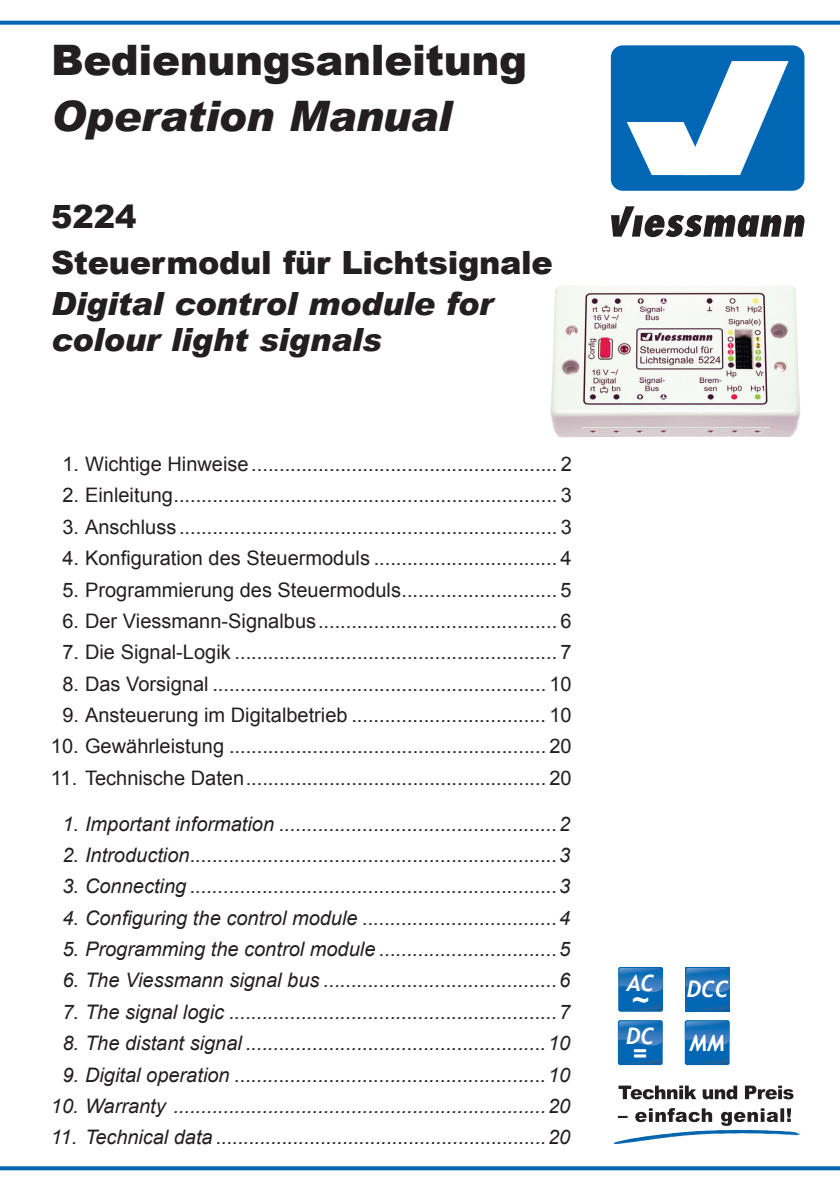
<style>
.page{position:relative;width:840px;height:1191px;background:#fff}
.page>*{position:absolute;margin:0;border:0;box-sizing:border-box;transform-origin:0 0}
.t1{font:900 42px "Arial";letter-spacing:-.01em;color:#231f20}
.t2{font:italic 900 42px "Arial";letter-spacing:-.01em;color:#231f20}
.t3{font:italic 900 32px/36px "Arial";letter-spacing:-.01em;color:#231f20}
.t4{font:900 32px "Arial";letter-spacing:-.01em;color:#231f20}
.t5{font:700 29.4px "Arial";color:#fff}
.t6{font:700 24px "Arial";color:#fff}
.t7{font:italic 700 22.4px "Trebuchet";color:#fff}
.t8{font:italic 20px "Arial";color:#231f20}
.t9{font:20px "Arial";color:#231f20}
</style>
<div class="page">
<svg style="left:618px;top:1085px;width:175px;height:14px"></svg>
<svg style="left:617px;top:1108px;width:173px;height:17px"></svg>
<svg style="left:0;top:1166px;width:839px;height:4px;background:#1471b8"></svg>
<hr style="left:0;top:21px;width:839px;height:3px;background:#0166b3">
<img style="left:613px;top:1129px;width:186px;height:15px">
<div style="left:610px;top:45px;width:194px;height:146px;background:#0166b3;border-radius:12px"></div>
<svg style="left:626px;top:61px;width:162px;height:114px"></svg>
<svg style="left:611px;top:206px;width:193px;height:31px"></svg>
<div style="left:618px;top:967px;width:44px;height:44px;background:#0166b3;border-radius:2px"></div>
<svg style="left:630px;top:1005px;width:31px;height:5px"></svg>
<svg style="left:618px;top:967px;width:44px;height:25px"></svg>
<div style="left:617px;top:1020px;width:45px;height:45px;background:#0166b3;border-radius:2px"></div>
<svg style="left:632px;top:1058px;width:29px;height:5px"></svg>
<svg style="left:617px;top:1020px;width:45px;height:25px"></svg>
<img style="left:550px;top:285px;width:251px;height:153px">
<div style="left:685px;top:967px;width:44px;height:44px;background:#0166b3;border-radius:2px"></div>
<svg style="left:697px;top:1005px;width:31px;height:5px"></svg>
<svg style="left:685px;top:967px;width:44px;height:25px"></svg>
<div style="left:684px;top:1020px;width:45px;height:45px;background:#0166b3;border-radius:2px"></div>
<svg style="left:699px;top:1058px;width:29px;height:5px"></svg>
<svg style="left:684px;top:1020px;width:45px;height:25px"></svg>
<h1 class="t1" style="left:51px;top:30px;width:477px">Bedienungsanleitung</h1>
<h1 class="t2" style="left:51px;top:90px;width:402px">Operation Manual</h1>
<h2 class="t4" style="left:51px;top:193px;width:87px">5224</h2>
<h2 class="t4" style="left:51px;top:239px;width:503px">Steuermodul für Lichtsignale</h2>
<h2 class="t3" style="left:51px;top:285px;width:443px">Digital control module for colour light signals</h2>
<p class="t9" style="left:62px;top:451px;width:510px">1. Wichtige Hinweise....................................................... 2</p>
<p class="t9" style="left:62px;top:482px;width:510px">2. Einleitung..................................................................... 3</p>
<p class="t9" style="left:62px;top:513px;width:510px">3. Anschluss .................................................................... 3</p>
<p class="t9" style="left:62px;top:545px;width:510px">4. Konfiguration des Steuermoduls ................................. 4</p>
<p class="t9" style="left:62px;top:576px;width:510px">5. Programmierung des Steuermoduls............................ 5</p>
<p class="t9" style="left:62px;top:608px;width:510px">6. Der Viessmann-Signalbus........................................... 6</p>
<p class="t9" style="left:62px;top:639px;width:510px">7. Die Signal-Logik .......................................................... 7</p>
<p class="t9" style="left:62px;top:670px;width:510px">8. Das Vorsignal ............................................................ 10</p>
<p class="t9" style="left:62px;top:702px;width:510px">9. Ansteuerung im Digitalbetrieb ................................... 10</p>
<p class="t9" style="left:51px;top:733px;width:522px">10. Gewährleistung ......................................................... 20</p>
<p class="t9" style="left:51px;top:764px;width:522px">11. Technische Daten...................................................... 20</p>
<p class="t8" style="left:62px;top:810px;width:509px">1. Important information ..................................................2</p>
<p class="t8" style="left:62px;top:842px;width:509px">2. Introduction..................................................................3</p>
<p class="t8" style="left:62px;top:873px;width:509px">3. Connecting ..................................................................3</p>
<p class="t8" style="left:62px;top:904px;width:509px">4. Configuring the control module ...................................4</p>
<p class="t8" style="left:62px;top:936px;width:509px">5. Programming the control module ................................5</p>
<p class="t8" style="left:62px;top:967px;width:509px">6. The Viessmann signal bus ..........................................6</p>
<p class="t8" style="left:62px;top:998px;width:509px">7. The signal logic ...........................................................7</p>
<p class="t8" style="left:62px;top:1030px;width:509px">8. The distant signal ......................................................10</p>
<p class="t8" style="left:62px;top:1061px;width:509px">9. Digital operation ........................................................10</p>
<p class="t8" style="left:51px;top:1092px;width:520px">10. Warranty ...................................................................20</p>
<p class="t8" style="left:51px;top:1124px;width:520px">11. Technical data ............................................................20</p>
<p class="t7" style="left:626px;top:969px;width:29px">AC</p>
<h3 class="t5" style="left:631px;top:980px;width:19px">~</h3>
<p class="t7" style="left:626px;top:1022px;width:29px">DC</p>
<p class="t6" style="left:633px;top:1037px;width:16px">=</p>
<p class="t7" style="left:686px;top:975px;width:43px">DCC</p>
<p class="t7" style="left:689px;top:1029px;width:37px">MM</p>
</div>
